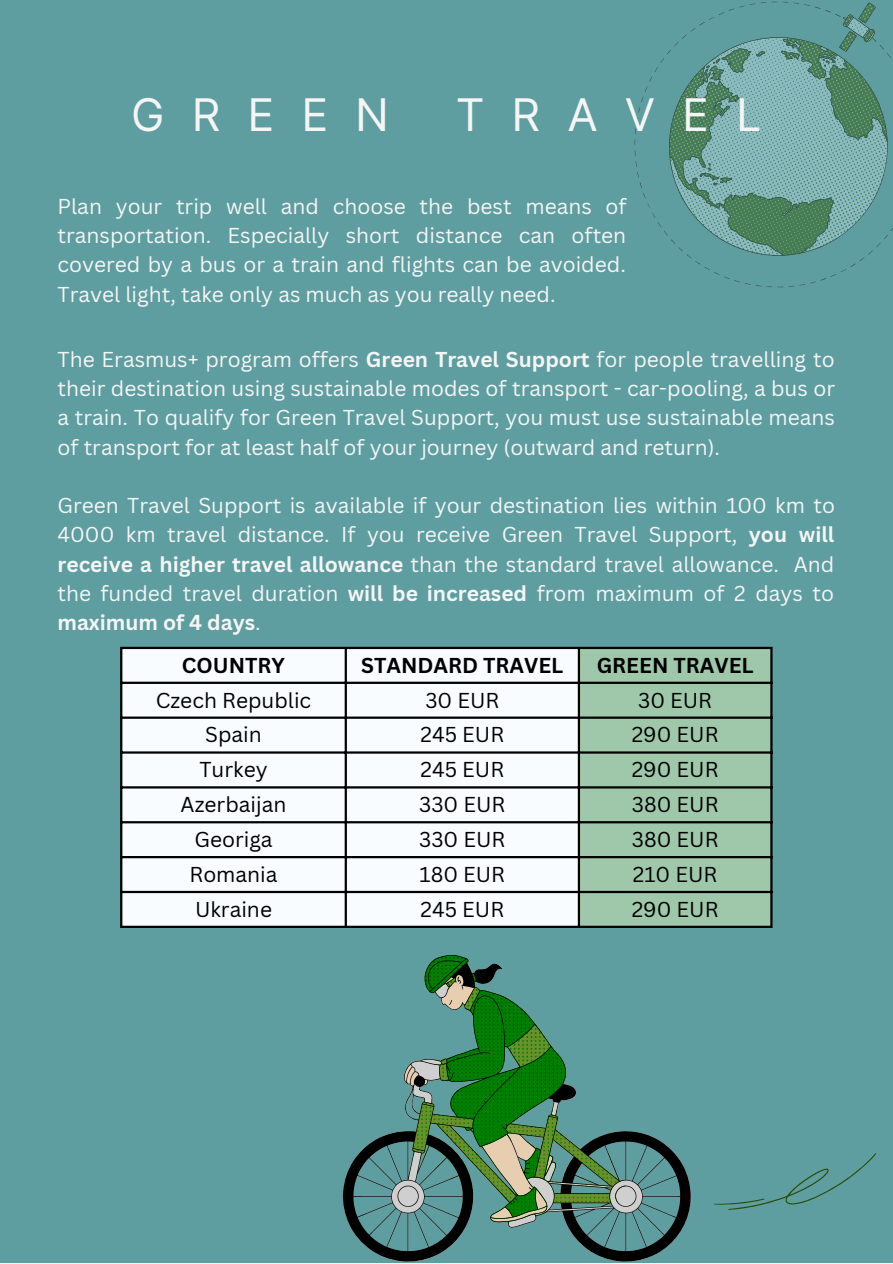
<style>
.page{position:relative;width:893px;height:1264px;background:#fff}
.page>*{position:absolute;margin:0;border:0;box-sizing:border-box;transform-origin:0 0}
.t1{font:45px "Inter";letter-spacing:.6em;color:#f5f5f5}
.t2{font:21px/29.2px "Canva Sans";color:#f5f5f5;text-align:justify}
.t3{font:21px "Canva Sans";color:#000}
.t4{font:700 21px "Canva Sans";color:#000}
.s1{font-weight:700}
</style>
<div class="page">
<div style="left:0;top:0;width:892px;height:1262px;background:#5f9ea0"></div>
<svg style="left:634px;top:1px;width:258px;height:287px"></svg>
<svg style="left:714px;top:1153px;width:162px;height:57px"></svg>
<svg style="left:342px;top:955px;width:348px;height:307px"></svg>
<div style="left:122px;top:649px;width:455px;height:276px;background:#f9fcff"></div>
<div style="left:580px;top:649px;width:190px;height:276px;background:#9fc7aa"></div>
<hr style="left:120px;top:649px;width:2px;height:276px;background:#000">
<hr style="left:344px;top:649px;width:3px;height:276px;background:#000">
<hr style="left:577px;top:649px;width:3px;height:276px;background:#000">
<hr style="left:770px;top:649px;width:2px;height:276px;background:#000">
<hr style="left:120px;top:647px;width:652px;height:2px;background:#000">
<hr style="left:120px;top:681px;width:652px;height:3px;background:#000">
<hr style="left:120px;top:716px;width:652px;height:2px;background:#000">
<hr style="left:120px;top:751px;width:652px;height:2px;background:#000">
<hr style="left:120px;top:786px;width:652px;height:2px;background:#000">
<hr style="left:120px;top:821px;width:652px;height:2px;background:#000">
<hr style="left:120px;top:856px;width:652px;height:2px;background:#000">
<hr style="left:120px;top:890px;width:652px;height:3px;background:#000">
<hr style="left:120px;top:925px;width:652px;height:3px;background:#000">
<p class="t1" style="left:131px;top:88px;width:259px">GREEN</p>
<p class="t1" style="left:455px;top:88px;width:307px">TRAVEL</p>
<p class="t2" style="left:57px;top:191px;width:570px">Plan your trip well and choose the best means of transportation. Especially short distance can often covered by a bus or a train and flights can be avoided.<br>Travel light, take only as much as you really need.</p>
<p class="t2" style="left:57px;top:344px;width:779px">The Erasmus+ program offers <span class="s1">Green Travel Support</span> for people travelling to their destination using sustainable modes of transport - car-pooling, a bus or a train. To qualify for Green Travel Support, you must use sustainable means of transport for at least half of your journey (outward and return).</p>
<p class="t2" style="left:57px;top:490px;width:778px">Green Travel Support is available if your destination lies within 100 km to 4000 km travel distance. If you receive Green Travel Support, <span class="s1">you will receive a higher travel allowance</span> than the standard travel allowance. And the funded travel duration <span class="s1">will be increased</span> from maximum of 2 days to <span class="s1">maximum of 4 days</span>.</p>
<p class="t4" style="left:182px;top:650px;width:105px">COUNTRY</p>
<p class="t4" style="left:361px;top:650px;width:204px">STANDARD TRAVEL</p>
<p class="t4" style="left:596px;top:650px;width:158px">GREEN TRAVEL</p>
<p class="t3" style="left:156px;top:685px;width:157px">Czech Republic</p>
<p class="t3" style="left:425px;top:685px;width:75px">30 EUR</p>
<p class="t3" style="left:638px;top:685px;width:75px">30 EUR</p>
<p class="t3" style="left:205px;top:720px;width:58px">Spain</p>
<p class="t3" style="left:420px;top:720px;width:85px">245 EUR</p>
<p class="t3" style="left:631px;top:720px;width:88px">290 EUR</p>
<p class="t3" style="left:199px;top:754px;width:70px">Turkey</p>
<p class="t3" style="left:420px;top:754px;width:85px">245 EUR</p>
<p class="t3" style="left:631px;top:754px;width:88px">290 EUR</p>
<p class="t3" style="left:181px;top:789px;width:107px">Azerbaijan</p>
<p class="t3" style="left:419px;top:789px;width:88px">330 EUR</p>
<p class="t3" style="left:631px;top:789px;width:88px">380 EUR</p>
<p class="t3" style="left:194px;top:824px;width:80px">Georiga</p>
<p class="t3" style="left:419px;top:824px;width:88px">330 EUR</p>
<p class="t3" style="left:631px;top:824px;width:88px">380 EUR</p>
<p class="t3" style="left:189px;top:859px;width:90px">Romania</p>
<p class="t3" style="left:419px;top:859px;width:87px">180 EUR</p>
<p class="t3" style="left:633px;top:859px;width:86px">210 EUR</p>
<p class="t3" style="left:195px;top:894px;width:78px">Ukraine</p>
<p class="t3" style="left:420px;top:894px;width:85px">245 EUR</p>
<p class="t3" style="left:631px;top:894px;width:88px">290 EUR</p>
</div>
